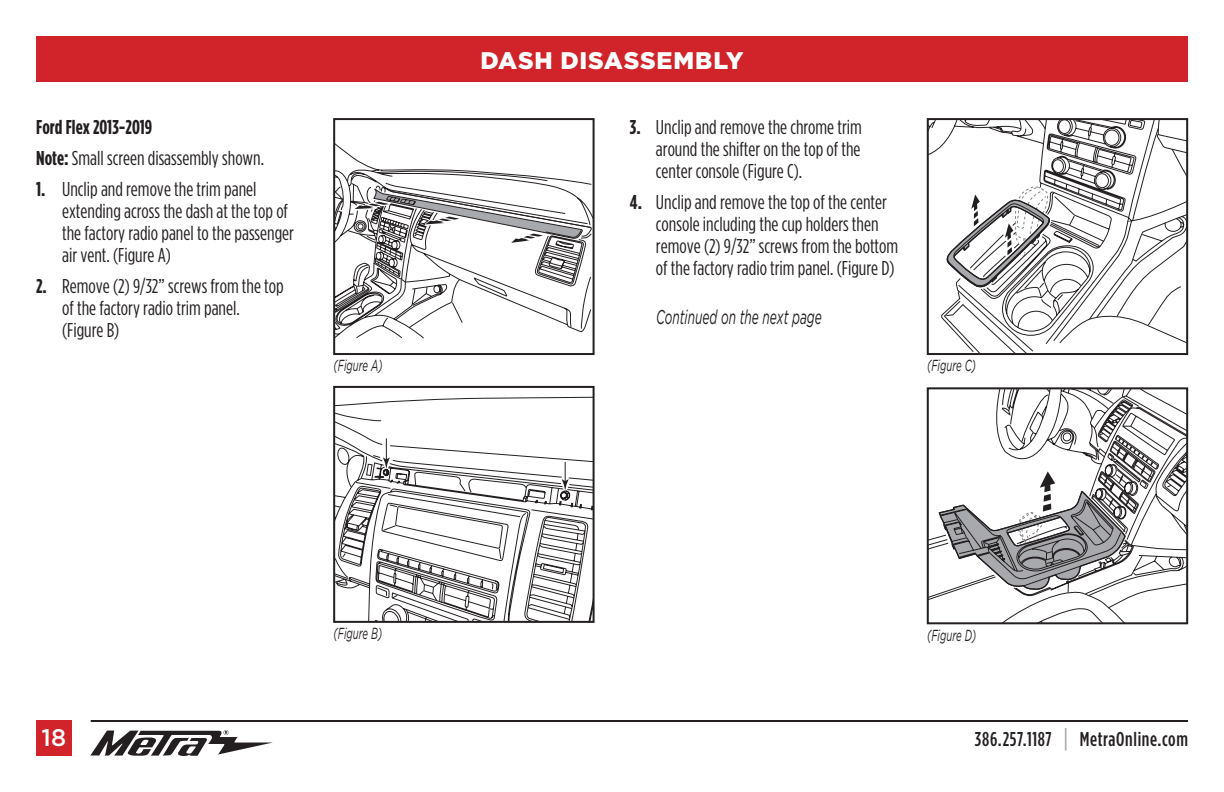
<style>
.page{position:relative;width:1224px;height:792px;background:#fff}
.page>*{position:absolute;margin:0;border:0;box-sizing:border-box;transform-origin:0 0}
.t1{font:900 24px "Gotham";letter-spacing:.03em;color:#fff}
.t2{font:500 24px "Gotham";color:#fff}
.t3{font:20px/22px "Gotham Condensed";color:#231f20}
.t4{font:500 20px "Gotham Condensed";letter-spacing:.03em;color:#231f20}
.t5{font:italic 20px "Gotham";color:#231f20;scale:.6 1}
.t6{font:italic 16px "Gotham";color:#231f20;scale:.6 1}
.s1{font-weight:700}
.s2{font-size:26px;color:#a8a9ad}
</style>
<div class="page">
<div style="left:36px;top:36px;width:1152px;height:45px;background:#d1232a"></div>
<svg style="left:90px;top:730px;width:183px;height:26px"></svg>
<hr style="left:91px;top:720px;width:1097px;height:2px;background:#231f20">
<div style="left:36px;top:720px;width:36px;height:36px;background:#d1232a"></div>
<svg style="left:336px;top:397px;width:256px;height:41px"></svg>
<svg style="left:336px;top:438px;width:256px;height:182px"></svg>
<div style="left:333px;top:386px;width:262px;height:237px;border:2px solid #231f20"></div>
<svg style="left:938px;top:390px;width:247px;height:231px"></svg>
<div style="left:927px;top:387px;width:261px;height:237px;border:2px solid #231f20"></div>
<svg style="left:336px;top:144px;width:256px;height:195px"></svg>
<svg style="left:355px;top:187px;width:237px;height:100px"></svg>
<div style="left:333px;top:118px;width:262px;height:237px;border:2px solid #231f20"></div>
<svg style="left:941px;top:290px;width:244px;height:62px"></svg>
<svg style="left:983px;top:121px;width:202px;height:205px"></svg>
<svg style="left:930px;top:121px;width:226px;height:169px"></svg>
<div style="left:927px;top:118px;width:261px;height:237px;border:2px solid #231f20"></div>
<p class="t3" style="left:36px;top:112px;width:229px;line-height:31px"><span class="s1">Ford Flex 2013-2019<br>Note:</span> Small screen disassembly shown.</p>
<p class="t3" style="left:62px;top:178px;width:233px;text-indent:-26px"><span class="s1">1.</span> Unclip and remove the trim panel extending across the dash at the top of the factory radio panel to the passenger air vent. (Figure A)</p>
<p class="t3" style="left:62px;top:275px;width:223px;text-indent:-26px"><span class="s1">2.</span> Remove (2) 9/32” screws from the top of the factory radio trim panel. (Figure B)</p>
<p class="t1" style="left:480px;top:46px;width:265px">DASH DISASSEMBLY</p>
<p class="t3" style="left:656px;top:116px;width:207px;text-align:justify;text-indent:-26px"><span class="s1">3.</span> Unclip and remove the chrome trim around the shifter on the top of the center console (Figure C).</p>
<p class="t3" style="left:656px;top:191px;width:244px;text-indent:-26px"><span class="s1">4.</span> Unclip and remove the top of the center console including the cup holders then remove (2) 9/32” screws from the bottom of the factory radio trim panel. (Figure D)</p>
<p class="t5" style="left:656px;top:306px;width:278px">Continued on the next page</p>
<p class="t6" style="left:334px;top:357px;width:83px">(Figure A)</p>
<p class="t6" style="left:927px;top:357px;width:83px">(Figure C)</p>
<p class="t6" style="left:334px;top:625px;width:83px">(Figure B)</p>
<p class="t6" style="left:927px;top:626px;width:84px">(Figure D)</p>
<p class="t2" style="left:42px;top:723px;width:26px">18</p>
<p class="t4" style="left:975px;top:728px;width:215px">386.257.1187 <span class="s2">|</span> MetraOnline.com</p>
</div>
